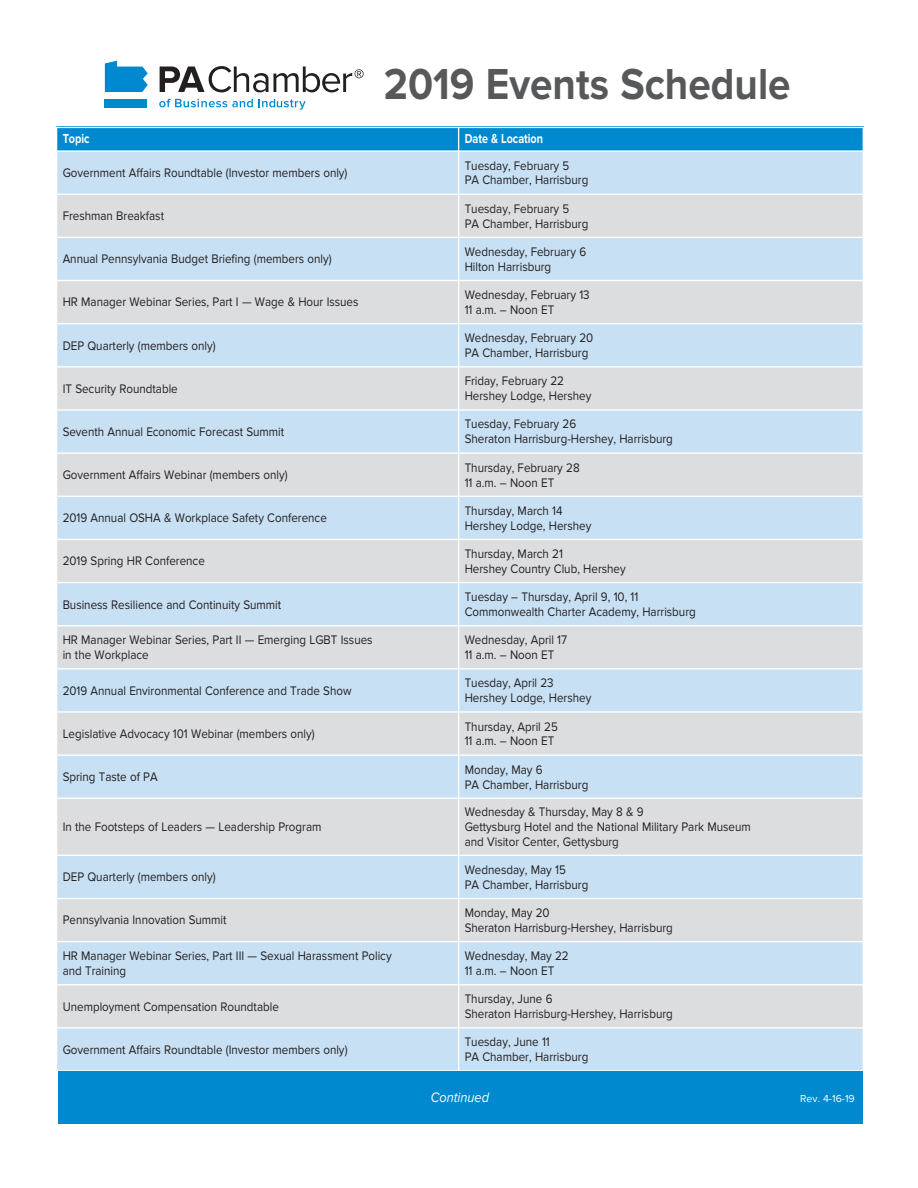
<style>
.page{position:relative;width:918px;height:1188px;background:#fff}
.page>*{position:absolute;margin:0;border:0;box-sizing:border-box;transform-origin:0 0}
.t1{font:700 45px "Proxima Nova";color:#57585a;scale:.9 1}
.t2{font:italic 14.25px "Proxima Nova";color:#fff;scale:.9 1}
.t3{font:700 13.5px "Proxima Nova";color:#fff;scale:.8 1}
.t4{font:12.9px/14.9px "Proxima Nova";color:#231f20;scale:.9 1}
.t5{font:10.5px "Proxima Nova";color:#fff}
</style>
<div class="page">
<div style="left:56px;top:127px;width:403px;height:24px;background:#0089cf"></div>
<div style="left:459px;top:127px;width:405px;height:24px;background:#0089cf"></div>
<div style="left:56px;top:151px;width:403px;height:43px;background:#c7e0f3"></div>
<div style="left:459px;top:151px;width:405px;height:43px;background:#c7e0f3"></div>
<div style="left:56px;top:194px;width:403px;height:43px;background:#dcdddf"></div>
<div style="left:459px;top:194px;width:405px;height:43px;background:#dcdddf"></div>
<div style="left:56px;top:237px;width:403px;height:44px;background:#c7e0f3"></div>
<div style="left:459px;top:237px;width:405px;height:44px;background:#c7e0f3"></div>
<div style="left:56px;top:281px;width:403px;height:43px;background:#dcdddf"></div>
<div style="left:459px;top:281px;width:405px;height:43px;background:#dcdddf"></div>
<div style="left:56px;top:324px;width:403px;height:43px;background:#c7e0f3"></div>
<div style="left:459px;top:324px;width:405px;height:43px;background:#c7e0f3"></div>
<div style="left:56px;top:367px;width:403px;height:43px;background:#dcdddf"></div>
<div style="left:459px;top:367px;width:405px;height:43px;background:#dcdddf"></div>
<div style="left:56px;top:410px;width:403px;height:43px;background:#c7e0f3"></div>
<div style="left:459px;top:410px;width:405px;height:43px;background:#c7e0f3"></div>
<div style="left:56px;top:453px;width:403px;height:43px;background:#dcdddf"></div>
<div style="left:459px;top:453px;width:405px;height:43px;background:#dcdddf"></div>
<div style="left:56px;top:496px;width:403px;height:43px;background:#c7e0f3"></div>
<div style="left:459px;top:496px;width:405px;height:43px;background:#c7e0f3"></div>
<div style="left:56px;top:539px;width:403px;height:44px;background:#dcdddf"></div>
<div style="left:459px;top:539px;width:405px;height:44px;background:#dcdddf"></div>
<div style="left:56px;top:583px;width:403px;height:43px;background:#c7e0f3"></div>
<div style="left:459px;top:583px;width:405px;height:43px;background:#c7e0f3"></div>
<div style="left:56px;top:626px;width:403px;height:43px;background:#dcdddf"></div>
<div style="left:459px;top:626px;width:405px;height:43px;background:#dcdddf"></div>
<div style="left:56px;top:669px;width:403px;height:43px;background:#c7e0f3"></div>
<div style="left:459px;top:669px;width:405px;height:43px;background:#c7e0f3"></div>
<div style="left:56px;top:712px;width:403px;height:43px;background:#dcdddf"></div>
<div style="left:459px;top:712px;width:405px;height:43px;background:#dcdddf"></div>
<div style="left:56px;top:755px;width:403px;height:43px;background:#c7e0f3"></div>
<div style="left:459px;top:755px;width:405px;height:43px;background:#c7e0f3"></div>
<div style="left:56px;top:798px;width:403px;height:57px;background:#dcdddf"></div>
<div style="left:459px;top:798px;width:405px;height:57px;background:#dcdddf"></div>
<div style="left:56px;top:855px;width:403px;height:43px;background:#c7e0f3"></div>
<div style="left:459px;top:855px;width:405px;height:43px;background:#c7e0f3"></div>
<div style="left:56px;top:898px;width:403px;height:44px;background:#dcdddf"></div>
<div style="left:459px;top:898px;width:405px;height:44px;background:#dcdddf"></div>
<div style="left:56px;top:942px;width:403px;height:43px;background:#c7e0f3"></div>
<div style="left:459px;top:942px;width:405px;height:43px;background:#c7e0f3"></div>
<div style="left:56px;top:985px;width:403px;height:43px;background:#dcdddf"></div>
<div style="left:459px;top:985px;width:405px;height:43px;background:#dcdddf"></div>
<div style="left:56px;top:1028px;width:403px;height:44px;background:#c7e0f3"></div>
<div style="left:459px;top:1028px;width:405px;height:44px;background:#c7e0f3"></div>
<hr style="left:56px;top:127px;width:1px;height:945px;background:#fff">
<hr style="left:458px;top:127px;width:1px;height:945px;background:#fff">
<hr style="left:863px;top:127px;width:1px;height:945px;background:#fff">
<hr style="left:56px;top:127px;width:808px;height:1px;background:#fff">
<hr style="left:56px;top:150px;width:808px;height:2px;background:#fff">
<hr style="left:56px;top:194px;width:808px;height:1px;background:#fff">
<hr style="left:56px;top:237px;width:808px;height:1px;background:#fff">
<hr style="left:56px;top:280px;width:808px;height:1px;background:#fff">
<hr style="left:56px;top:323px;width:808px;height:1px;background:#fff">
<hr style="left:56px;top:366px;width:808px;height:1px;background:#fff">
<hr style="left:56px;top:409px;width:808px;height:2px;background:#fff">
<hr style="left:56px;top:452px;width:808px;height:2px;background:#fff">
<hr style="left:56px;top:496px;width:808px;height:1px;background:#fff">
<hr style="left:56px;top:539px;width:808px;height:1px;background:#fff">
<hr style="left:56px;top:582px;width:808px;height:1px;background:#fff">
<hr style="left:56px;top:625px;width:808px;height:1px;background:#fff">
<hr style="left:56px;top:668px;width:808px;height:2px;background:#fff">
<hr style="left:56px;top:711px;width:808px;height:2px;background:#fff">
<hr style="left:56px;top:754px;width:808px;height:2px;background:#fff">
<hr style="left:56px;top:798px;width:808px;height:1px;background:#fff">
<hr style="left:56px;top:855px;width:808px;height:1px;background:#fff">
<hr style="left:56px;top:898px;width:808px;height:1px;background:#fff">
<hr style="left:56px;top:941px;width:808px;height:1px;background:#fff">
<hr style="left:56px;top:984px;width:808px;height:1px;background:#fff">
<hr style="left:56px;top:1027px;width:808px;height:2px;background:#fff">
<hr style="left:56px;top:1070px;width:808px;height:2px;background:#fff">
<div style="left:58px;top:1071px;width:805px;height:53px;background:#0089cf"></div>
<svg style="left:105px;top:61px;width:43px;height:31px"></svg>
<div style="left:105px;top:99px;width:42px;height:8px;background:#0089cf"></div>
<svg style="left:159px;top:99px;width:94px;height:8px"></svg>
<svg style="left:259px;top:99px;width:47px;height:11px"></svg>
<svg style="left:160px;top:66px;width:204px;height:26px"></svg>
<h1 class="t1" style="left:384px;top:64px;width:454px">2019 Events Schedule</h1>
<p class="t3" style="left:63px;top:133px;width:35px">Topic</p>
<p class="t3" style="left:465px;top:133px;width:100px">Date &amp; Location</p>
<p class="t4" style="left:63px;top:166px;width:318px">Government Affairs Roundtable (Investor members only)</p>
<p class="t4" style="left:465px;top:158px;width:139px">Tuesday, February 5<br>PA Chamber, Harrisburg</p>
<p class="t4" style="left:63px;top:209px;width:114px">Freshman Breakfast</p>
<p class="t4" style="left:465px;top:202px;width:139px">Tuesday, February 5<br>PA Chamber, Harrisburg</p>
<p class="t4" style="left:63px;top:252px;width:300px">Annual Pennsylvania Budget Briefing (members only)</p>
<p class="t4" style="left:465px;top:245px;width:136px">Wednesday, February 6<br>Hilton Harrisburg</p>
<p class="t4" style="left:63px;top:295px;width:330px">HR Manager Webinar Series, Part I — Wage &amp; Hour Issues</p>
<p class="t4" style="left:465px;top:288px;width:140px">Wednesday, February 13<br>11 a.m. – Noon ET</p>
<p class="t4" style="left:63px;top:338px;width:172px">DEP Quarterly (members only)</p>
<p class="t4" style="left:465px;top:331px;width:144px">Wednesday, February 20<br>PA Chamber, Harrisburg</p>
<p class="t4" style="left:63px;top:382px;width:129px">IT Security Roundtable</p>
<p class="t4" style="left:465px;top:374px;width:142px">Friday, February 22<br>Hershey Lodge, Hershey</p>
<p class="t4" style="left:63px;top:425px;width:248px">Seventh Annual Economic Forecast Summit</p>
<p class="t4" style="left:465px;top:417px;width:233px">Tuesday, February 26<br>Sheraton Harrisburg-Hershey, Harrisburg</p>
<p class="t4" style="left:63px;top:468px;width:251px">Government Affairs Webinar (members only)</p>
<p class="t4" style="left:465px;top:460px;width:129px">Thursday, February 28<br>11 a.m. – Noon ET</p>
<p class="t4" style="left:63px;top:511px;width:295px">2019 Annual OSHA &amp; Workplace Safety Conference</p>
<p class="t4" style="left:465px;top:504px;width:142px">Thursday, March 14<br>Hershey Lodge, Hershey</p>
<p class="t4" style="left:63px;top:554px;width:159px">2019 Spring HR Conference</p>
<p class="t4" style="left:465px;top:547px;width:181px">Thursday, March 21<br>Hershey Country Club, Hershey</p>
<p class="t4" style="left:63px;top:597px;width:244px">Business Resilience and Continuity Summit</p>
<p class="t4" style="left:465px;top:590px;width:258px">Tuesday – Thursday, April 9, 10, 11<br>Commonwealth Charter Academy, Harrisburg</p>
<p class="t4" style="left:63px;top:633px;width:346px">HR Manager Webinar Series, Part II — Emerging LGBT Issues in the Workplace</p>
<p class="t4" style="left:465px;top:633px;width:115px">Wednesday, April 17<br>11 a.m. – Noon ET</p>
<p class="t4" style="left:63px;top:684px;width:322px">2019 Annual Environmental Conference and Trade Show</p>
<p class="t4" style="left:465px;top:676px;width:142px">Tuesday, April 23<br>Hershey Lodge, Hershey</p>
<p class="t4" style="left:63px;top:727px;width:281px">Legislative Advocacy 101 Webinar (members only)</p>
<p class="t4" style="left:465px;top:719px;width:105px">Thursday, April 25<br>11 a.m. – Noon ET</p>
<p class="t4" style="left:63px;top:770px;width:107px">Spring Taste of PA</p>
<p class="t4" style="left:465px;top:762px;width:139px">Monday, May 6<br>PA Chamber, Harrisburg</p>
<p class="t4" style="left:63px;top:820px;width:289px">In the Footsteps of Leaders — Leadership Program</p>
<p class="t4" style="left:465px;top:805px;width:319px">Wednesday &amp; Thursday, May 8 &amp; 9<br>Gettysburg Hotel and the National Military Park Museum and Visitor Center, Gettysburg</p>
<p class="t4" style="left:63px;top:870px;width:172px">DEP Quarterly (members only)</p>
<p class="t4" style="left:465px;top:863px;width:139px">Wednesday, May 15<br>PA Chamber, Harrisburg</p>
<p class="t4" style="left:63px;top:913px;width:184px">Pennsylvania Innovation Summit</p>
<p class="t4" style="left:465px;top:906px;width:233px">Monday, May 20<br>Sheraton Harrisburg-Hershey, Harrisburg</p>
<p class="t4" style="left:63px;top:949px;width:367px">HR Manager Webinar Series, Part III — Sexual Harassment Policy and Training</p>
<p class="t4" style="left:465px;top:949px;width:117px">Wednesday, May 22<br>11 a.m. – Noon ET</p>
<p class="t4" style="left:63px;top:1000px;width:242px">Unemployment Compensation Roundtable</p>
<p class="t4" style="left:465px;top:992px;width:233px">Thursday, June 6<br>Sheraton Harrisburg-Hershey, Harrisburg</p>
<p class="t4" style="left:63px;top:1043px;width:318px">Government Affairs Roundtable (Investor members only)</p>
<p class="t4" style="left:465px;top:1035px;width:139px">Tuesday, June 11<br>PA Chamber, Harrisburg</p>
<p class="t2" style="left:431px;top:1091px;width:66px">Continued</p>
<p class="t5" style="left:800px;top:1094px;width:56px">Rev. 4-16-19</p>
</div>
